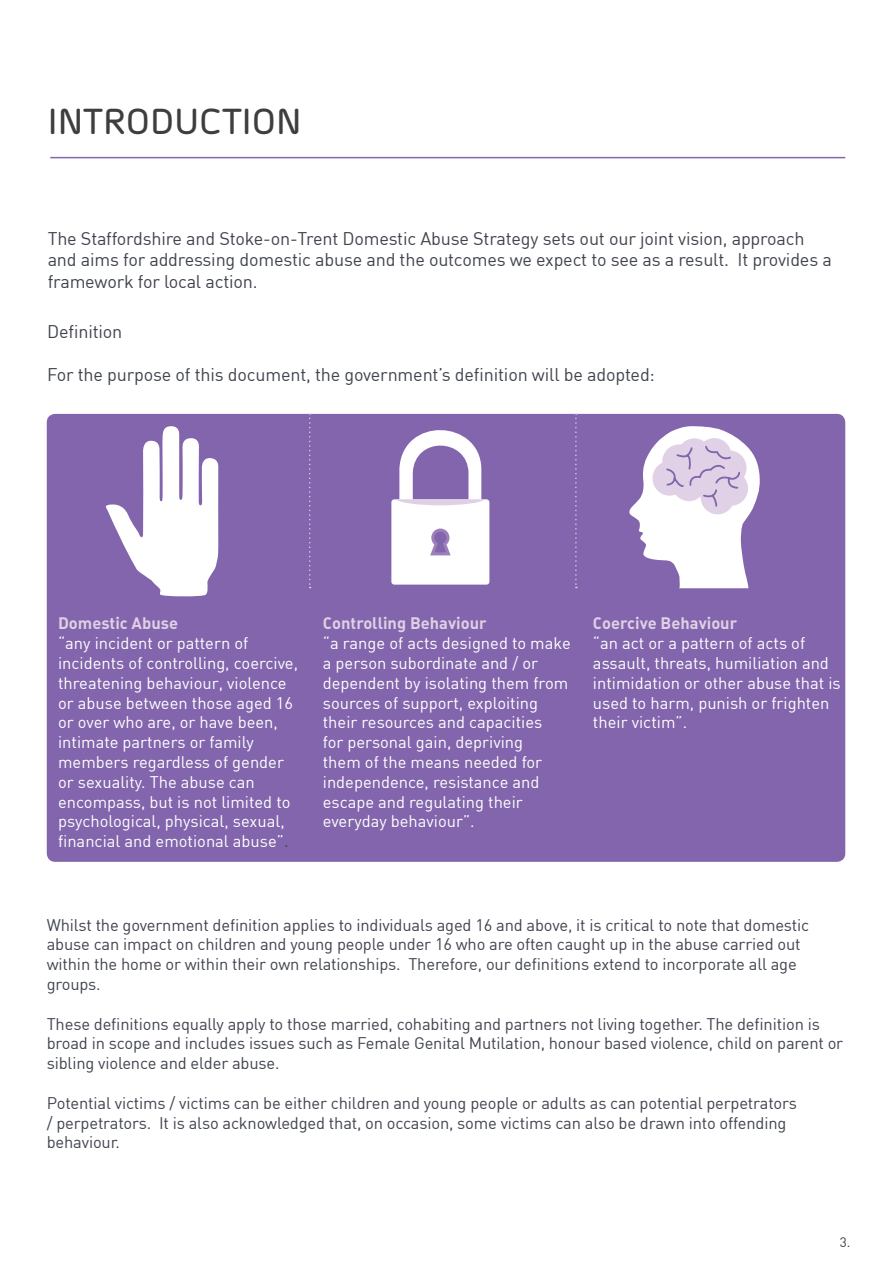
<style>
.page{position:relative;width:893px;height:1263px;background:#fff}
.page>*{position:absolute;margin:0;border:0;box-sizing:border-box;transform-origin:0 0}
.t1{font:500 36px "Morebi Rounded";color:#3e3e3f}
.t2{font:18px/21.6px "DIN";letter-spacing:-.01em;color:#40444e}
.t3{font:16.5px/19.8px "DIN";letter-spacing:-.01em;color:#40444e}
.t4{font:16.5px/19.8px "DIN";color:#fff}
.t5{font:16.5px "DIN Bold Alternate";color:#dfd0e5}
.t6{font:13.5px "DIN";color:#3e3e3f}
.s1{color:#3e3e3f}
</style>
<div class="page">
<div style="left:47px;top:414px;width:798px;height:448px;background:#8265ac;border-radius:9px"></div>
<hr style="left:50px;top:157px;width:795px;height:1px;background:#8265ac">
<svg style="left:105px;top:426px;width:113px;height:171px"></svg>
<svg style="left:309px;top:413px;width:2px;height:175px"></svg>
<svg style="left:575px;top:413px;width:2px;height:175px"></svg>
<div style="left:391px;top:499px;width:98px;height:86px;background:#fff;border-radius:3px"></div>
<svg style="left:395px;top:430px;width:90px;height:75px"></svg>
<svg style="left:430px;top:528px;width:21px;height:27px"></svg>
<svg style="left:629px;top:426px;width:131px;height:162px"></svg>
<p class="t1" style="left:48px;top:95px;width:255px">INTRODUCTION</p>
<p class="t2" style="left:48px;top:227px;width:786px">The Staffordshire and Stoke-on-Trent Domestic Abuse Strategy sets out our joint vision, approach and aims for addressing domestic abuse and the outcomes we expect to see as a result. It provides a framework for local action.</p>
<p class="t2" style="left:47px;top:320px;width:77px">Definition</p>
<p class="t2" style="left:47px;top:363px;width:609px">For the purpose of this document, the government’s definition will be adopted:</p>
<p class="t5" style="left:58px;top:612px;width:122px">Domestic Abuse</p>
<p class="t4" style="left:58px;top:633px;width:241px">“any incident or pattern of incidents of controlling, coercive, threatening behaviour, violence or abuse between those aged 16 or over who are, or have been, intimate partners or family members regardless of gender or sexuality. The abuse can encompass, but is not limited to psychological, physical, sexual, financial and emotional abuse”<span class="s1">.</span></p>
<p class="t5" style="left:323px;top:612px;width:165px">Controlling Behaviour</p>
<p class="t4" style="left:323px;top:633px;width:249px">“a range of acts designed to make a person subordinate and / or dependent by isolating them from sources of support, exploiting their resources and capacities<br>for personal gain, depriving<br>them of the means needed for independence, resistance and escape and regulating their everyday behaviour”.</p>
<p class="t5" style="left:593px;top:613px;width:146px">Coercive Behaviour</p>
<p class="t4" style="left:593px;top:633px;width:249px">“an act or a pattern of acts of assault, threats, humiliation and intimidation or other abuse that is used to harm, punish or frighten their victim”.</p>
<p class="t3" style="left:47px;top:914px;width:764px">Whilst the government definition applies to individuals aged 16 and above, it is critical to note that domestic abuse can impact on children and young people under 16 who are often caught up in the abuse carried out within the home or within their own relationships. Therefore, our definitions extend to incorporate all age groups.</p>
<p class="t3" style="left:47px;top:1013px;width:798px">These definitions equally apply to those married, cohabiting and partners not living together. The definition is broad in scope and includes issues such as Female Genital Mutilation, honour based violence, child on parent or sibling violence and elder abuse.</p>
<p class="t3" style="left:47px;top:1092px;width:752px">Potential victims / victims can be either children and young people or adults as can potential perpetrators / perpetrators. It is also acknowledged that, on occasion, some victims can also be drawn into offending behaviour.</p>
<p class="t6" style="left:840px;top:1233px;width:12px">3.</p>
</div>
